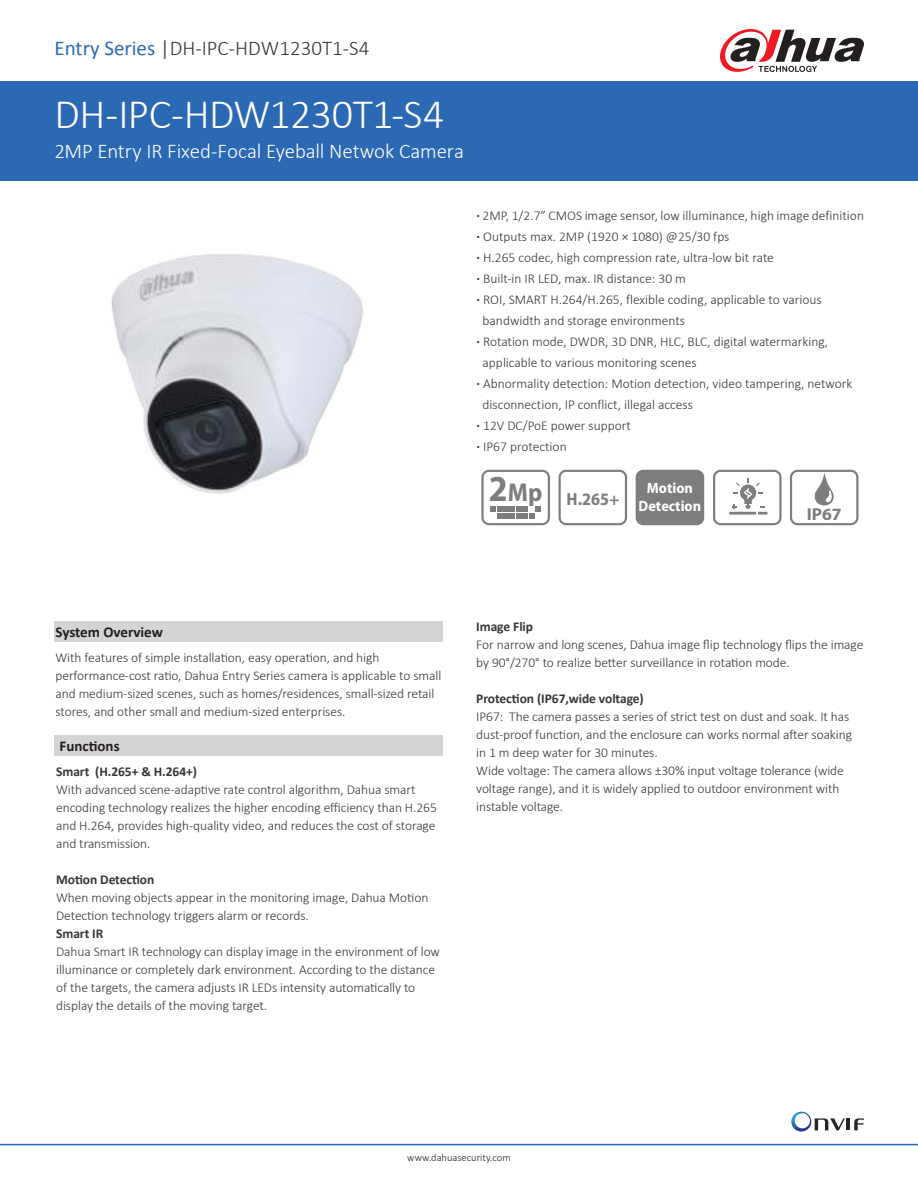
<style>
.page{position:relative;width:918px;height:1188px;background:#fff}
.page>*{position:absolute;margin:0;border:0;box-sizing:border-box;transform-origin:0 0}
.t1{font:300 42px "Calibri";letter-spacing:-.015em;color:#fff}
.t2{font:300 21px "Calibri";letter-spacing:-.01em;color:#fff}
.t3{font:300 21px "Calibri";color:#393535}
.t4{font:700 semi-condensed 17.55px "Myriad Pro";color:#7d7c7e}
.t5{font:700 17.25px "Myriad Pro";color:#7d7c7e}
.t6{font:700 15px "Calibri";color:#241f1f}
.t7{font:700 semi-condensed 15px/18px "Myriad Pro";color:#fff;text-align:center}
.t8{font:300 13.5px/18px "Calibri";letter-spacing:-.005em;color:#393535}
.t9{font:700 13.5px "Calibri";letter-spacing:-.005em;color:#393535}
.t10{font:300 10.5px "Calibri";color:#241f1f}
.s1{font-weight:400;color:#2c69b4}
.s2{font-weight:400;color:#5a5758}
.s3{font-weight:700}
</style>
<div class="page">
<div style="left:0;top:81px;width:918px;height:100px;background:#2c69b4"></div>
<hr style="left:0;top:1144px;width:918px;height:1px;background:#2c69b4">
<svg style="left:720px;top:29px;width:144px;height:43px"></svg>
<img style="left:111px;top:254px;width:252px;height:240px">
<div style="left:54px;top:621px;width:389px;height:21px;background:#d5d4d5"></div>
<div style="left:54px;top:735px;width:389px;height:21px;background:#d5d4d5"></div>
<svg style="left:481px;top:470px;width:69px;height:55px"></svg>
<svg style="left:559px;top:470px;width:68px;height:55px"></svg>
<svg style="left:713px;top:470px;width:69px;height:55px"></svg>
<svg style="left:790px;top:470px;width:68px;height:55px"></svg>
<div style="left:636px;top:470px;width:68px;height:55px;background:#7d7c7e"></div>
<svg style="left:791px;top:1112px;width:73px;height:20px"></svg>
<h2 class="t3" style="left:55px;top:35px;width:316px"><span class="s1">Entry Series</span> <span class="s2">|</span>DH-IPC-HDW1230T1-S4</h2>
<h1 class="t1" style="left:55px;top:88px;width:391px">DH-IPC-HDW1230T1-S4</h1>
<h2 class="t2" style="left:55px;top:138px;width:411px">2MP Entry IR Fixed-Focal Eyeball Netwok Camera</h2>
<p class="t8" style="left:477px;top:207px;width:389px"><span class="s3">·</span> 2MP, 1/2.7” CMOS image sensor, low illuminance, high image definition</p>
<p class="t8" style="left:477px;top:228px;width:254px"><span class="s3">·</span> Outputs max. 2MP (1920 × 1080) @25/30 fps</p>
<p class="t8" style="left:477px;top:249px;width:299px"><span class="s3">·</span> H.265 codec, high compression rate, ultra-low bit rate</p>
<p class="t8" style="left:477px;top:270px;width:211px"><span class="s3">·</span> Built-in IR LED, max. IR distance: 30 m</p>
<p class="t8" style="left:477px;top:291px;width:347px"><span class="s3">·</span> ROI, SMART H.264/H.265, flexible coding, applicable to various</p>
<p class="t8" style="left:483px;top:312px;width:204px">bandwidth and storage environments</p>
<p class="t8" style="left:477px;top:333px;width:353px"><span class="s3">·</span> Rotation mode, DWDR, 3D DNR, HLC, BLC, digital watermarking,</p>
<p class="t8" style="left:483px;top:354px;width:216px">applicable to various monitoring scenes</p>
<p class="t8" style="left:477px;top:375px;width:378px"><span class="s3">·</span> Abnormality detection: Motion detection, video tampering, network</p>
<p class="t8" style="left:483px;top:396px;width:212px">disconnection, IP conflict, illegal access</p>
<p class="t8" style="left:477px;top:417px;width:156px"><span class="s3">·</span> 12V DC/PoE power support</p>
<p class="t8" style="left:477px;top:438px;width:92px"><span class="s3">·</span> IP67 protection</p>
<p class="t4" style="left:489px;top:488px;width:132px"><sup>2</sup><sup>Mp</sup> H.265+</p>
<p class="t7" style="left:639px;top:478px;width:64px">Motion<br>Detection</p>
<p class="t5" style="left:807px;top:503px;width:37px">IP67</p>
<p class="t6" style="left:56px;top:623px;width:109px">System Overview</p>
<p class="t8" style="left:56px;top:648px;width:387px">With features of simple installation, easy operation, and high performance-cost ratio, Dahua Entry Series camera is applicable to small and medium-sized scenes, such as homes/residences, small-sized retail stores, and other small and medium-sized enterprises.</p>
<p class="t6" style="left:60px;top:736px;width:62px">Functions</p>
<p class="t9" style="left:56px;top:763px;width:142px">Smart (H.265+ &amp; H.264+)</p>
<p class="t8" style="left:56px;top:781px;width:382px">With advanced scene-adaptive rate control algorithm, Dahua smart encoding technology realizes the higher encoding efficiency than H.265 and H.264, provides high-quality video, and reduces the cost of storage and transmission.</p>
<p class="t9" style="left:56px;top:871px;width:100px">Motion Detection</p>
<p class="t8" style="left:56px;top:889px;width:374px">When moving objects appear in the monitoring image, Dahua Motion<br>Detection technology triggers alarm or records.</p>
<p class="t9" style="left:56px;top:925px;width:49px">Smart IR</p>
<p class="t8" style="left:56px;top:943px;width:385px">Dahua Smart IR technology can display image in the environment of low illuminance or completely dark environment. According to the distance of the targets, the camera adjusts IR LEDs intensity automatically to display the details of the moving target.</p>
<p class="t9" style="left:476px;top:618px;width:58px">Image Flip</p>
<p class="t8" style="left:476px;top:636px;width:389px">For narrow and long scenes, Dahua image flip technology flips the image by 90°/270° to realize better surveillance in rotation mode.</p>
<p class="t9" style="left:476px;top:690px;width:169px">Protection (IP67,wide voltage)</p>
<p class="t8" style="left:476px;top:708px;width:377px">IP67: The camera passes a series of strict test on dust and soak. It has dust-proof function, and the enclosure can works normal after soaking in 1 m deep water for 30 minutes.<br>Wide voltage: The camera allows ±30% input voltage tolerance (wide voltage range), and it is widely applied to outdoor environment with instable voltage.</p>
<p class="t10" style="left:407px;top:1151px;width:105px">www.dahuasecurity.com</p>
</div>
